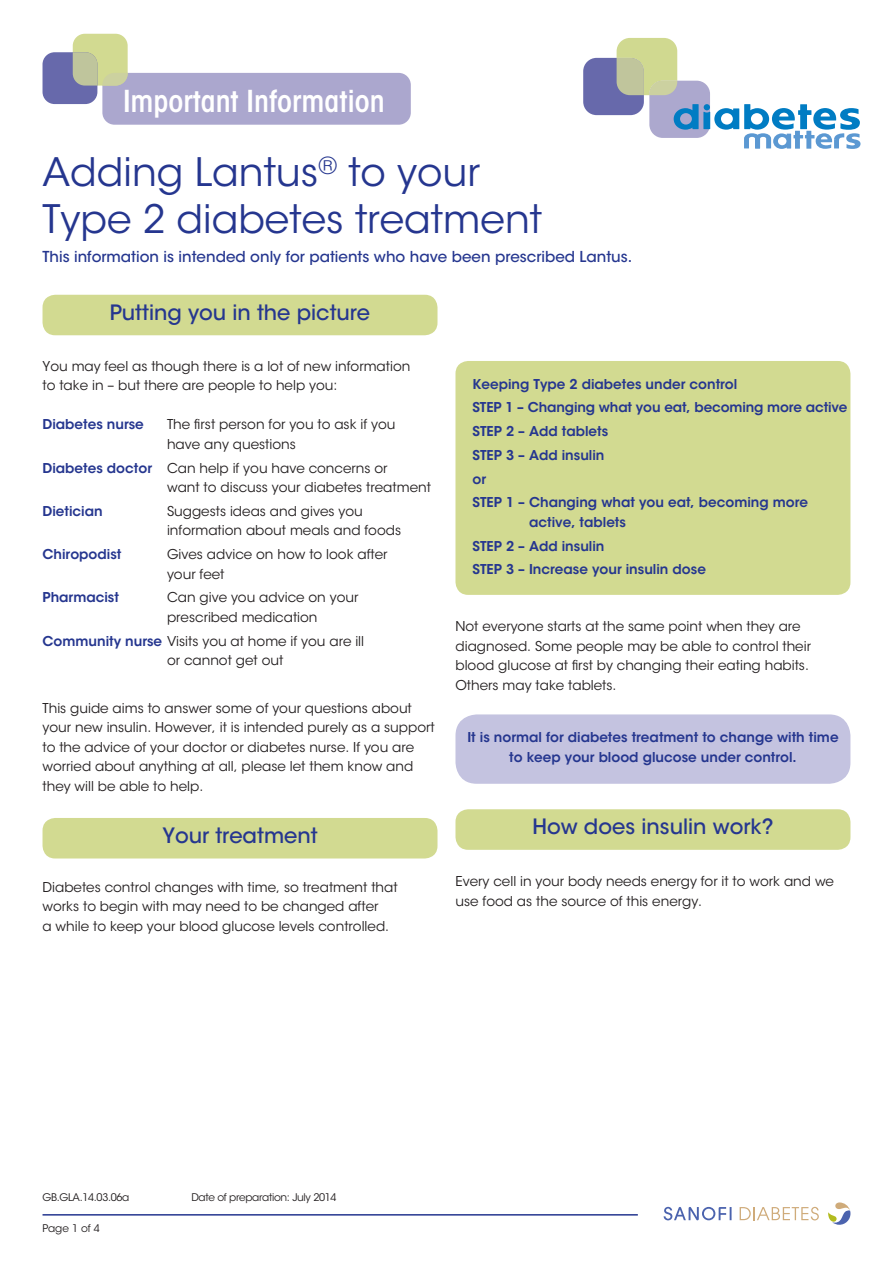
<style>
.page{position:relative;width:893px;height:1263px;background:#fff}
.page>*{position:absolute;margin:0;border:0;box-sizing:border-box;transform-origin:0 0}
.t1{font:39px/46.8px "ITC Avant Garde Std";color:#25368f}
.t2{font:600 condensed 30px "ITC Avant Garde Std";color:#fff}
.t3{font:500 21px "ITC Avant Garde Std";color:#25368f}
.t4{font:500 15px "ITC Avant Garde Std";color:#25368f}
.t5{font:13.5px/19.5px "ITC Avant Garde Std";color:#231f20}
.t6{font:600 13.5px/23.7px "ITC Avant Garde Std";color:#25368f}
.t7{font:10.5px "ITC Avant Garde Std";letter-spacing:-.03em;color:#231f20}
.s1{font-weight:600;color:#25368f}
</style>
<div class="page">
<svg style="left:664px;top:1207px;width:67px;height:13px"></svg>
<svg style="left:828px;top:1202px;width:22px;height:23px"></svg>
<svg style="left:740px;top:1207px;width:79px;height:13px"></svg>
<hr style="left:43px;top:1214px;width:595px;height:1px;background:#25368f">
<div style="left:102px;top:73px;width:309px;height:52px;background:#aba7ce;border-radius:12px"></div>
<div style="left:583px;top:58px;width:61px;height:57px;background:#6769ab;border-radius:13px"></div>
<div style="left:649px;top:81px;width:61px;height:57px;background:#aca8ce;border-radius:13px"></div>
<svg style="left:617px;top:38px;width:60px;height:57px;background:#cad198"></svg>
<svg style="left:674px;top:104px;width:186px;height:45px"></svg>
<div style="left:73px;top:34px;width:55px;height:52px;background:#d2da91;border-radius:12px"></div>
<div style="left:43px;top:52px;width:54px;height:52px;background:#6769ab;border-radius:12px"></div>
<svg style="left:73px;top:52px;width:55px;height:34px"></svg>
<div style="left:455px;top:714px;width:395px;height:70px;background:#c4c3e0;border-radius:21px"></div>
<div style="left:455px;top:361px;width:395px;height:234px;background:#d2da91;border-radius:13px"></div>
<div style="left:43px;top:818px;width:394px;height:40px;background:#d2da91;border-radius:13px"></div>
<div style="left:43px;top:295px;width:394px;height:40px;background:#d2da91;border-radius:13px"></div>
<div style="left:455px;top:809px;width:395px;height:41px;background:#d2da91;border-radius:13px"></div>
<h2 class="t2" style="left:123px;top:83px;width:263px">Important Information</h2>
<h1 class="t1" style="left:43px;top:149px;width:501px">Adding Lantus<sup>®</sup> to your<br>Type 2 diabetes treatment</h1>
<p class="t4" style="left:43px;top:247px;width:591px">This information is intended only for patients who have been prescribed Lantus.</p>
<h3 class="t3" style="left:110px;top:299px;width:262px">Putting you in the picture</h3>
<p class="t5" style="left:43px;top:356px;width:369px">You may feel as though there is a lot of new information to take in – but there are people to help you:</p>
<p class="t6" style="left:43px;top:413px;width:103px">Diabetes nurse</p>
<p class="t5" style="left:167px;top:415px;width:230px">The first person for you to ask if you have any questions</p>
<p class="t5" style="left:167px;top:458px;width:265px;text-indent:-124px"><span class="s1">Diabetes doctor</span> Can help if you have concerns or<br>want to discuss your diabetes treatment</p>
<p class="t6" style="left:43px;top:499px;width:62px">Dietician</p>
<p class="t5" style="left:167px;top:501px;width:236px">Suggests ideas and gives you information about meals and foods</p>
<p class="t6" style="left:43px;top:542px;width:80px">Chiropodist</p>
<p class="t5" style="left:167px;top:545px;width:222px">Gives advice on how to look after your feet</p>
<p class="t6" style="left:43px;top:586px;width:78px">Pharmacist</p>
<p class="t5" style="left:167px;top:588px;width:193px">Can give you advice on your prescribed medication</p>
<p class="t5" style="left:167px;top:631px;width:199px;text-indent:-124px"><span class="s1">Community nurse</span> Visits you at home if you are ill or cannot get out</p>
<p class="t5" style="left:43px;top:698px;width:394px">This guide aims to answer some of your questions about your new insulin. However, it is intended purely as a support to the advice of your doctor or diabetes nurse. If you are worried about anything at all, please let them know and they will be able to help.</p>
<h3 class="t3" style="left:162px;top:822px;width:157px">Your treatment</h3>
<p class="t5" style="left:43px;top:877px;width:357px">Diabetes control changes with time, so treatment that works to begin with may need to be changed after<br>a while to keep your blood glucose levels controlled.</p>
<p class="t6" style="left:472px;top:372px;width:377px">Keeping Type 2 diabetes under control<br>STEP 1 – Changing what you eat, becoming more active<br>STEP 2 – Add tablets<br>STEP 3 – Add insulin<br>or<br>STEP 1 – Changing what you eat, becoming more</p>
<p class="t6" style="left:472px;top:510px;width:235px;text-indent:57px">active, tablets<br>STEP 2 – Add insulin<br>STEP 3 – Increase your insulin dose</p>
<p class="t5" style="left:455px;top:617px;width:357px">Not everyone starts at the same point when they are diagnosed. Some people may be able to control their blood glucose at first by changing their eating habits.<br>Others may take tablets.</p>
<p class="t6" style="left:467px;top:727px;width:373px;line-height:19.5px;text-align:center">It is normal for diabetes treatment to change with time to keep your blood glucose under control.</p>
<h3 class="t3" style="left:532px;top:814px;width:243px">How does insulin work?</h3>
<p class="t5" style="left:455px;top:872px;width:380px">Every cell in your body needs energy for it to work and we use food as the source of this energy.</p>
<p class="t7" style="left:43px;top:1190px;width:88px">GB.GLA.14.03.06a</p>
<p class="t7" style="left:191px;top:1190px;width:147px">Date of preparation: July 2014</p>
<p class="t7" style="left:43px;top:1222px;width:59px">Page 1 of 4</p>
</div>
